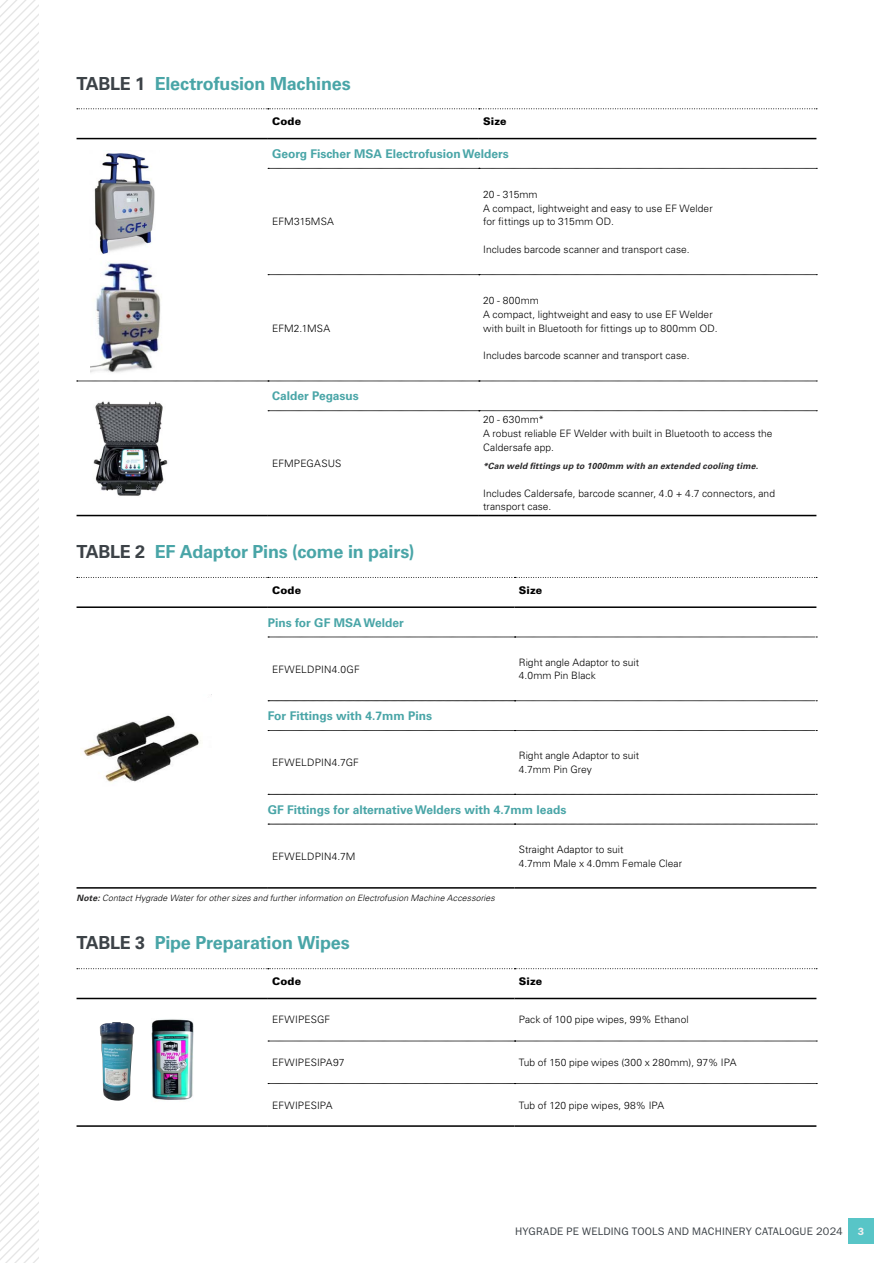
<style>
.page{position:relative;width:893px;height:1263px;background:#fff}
.page>*{position:absolute;margin:0;border:0;box-sizing:border-box;transform-origin:0 0}
.t1{font:700 18px "Univers LT Std";letter-spacing:-.015em;color:#49a5a7}
.t2{font:700 12px "Univers LT Std";color:#49a5a7}
.t3{font:10.95px "ITC Franklin Gothic Std";letter-spacing:.015em;color:#3c4247}
.t4{font:900 10.5px "Univers LT Std";letter-spacing:.01em;color:#000}
.t5{font:600 10.5px "ITC Franklin Gothic Std";color:#efeff0}
.t6{font:300 10.2px/13.6px "Univers LT Std";letter-spacing:.005em;color:#000}
.t7{font:italic 300 8.7px "Univers LT Std";letter-spacing:.01em;color:#000}
.t8{font:italic 700 8.7px "Univers LT Std";letter-spacing:.02em;color:#292829}
.s1{color:#3c4247}
.s2{font-weight:700;color:#292829}
</style>
<div class="page">
<svg style="left:268px;top:168px;width:549px;height:1px"></svg>
<svg style="left:268px;top:410px;width:549px;height:1px"></svg>
<svg style="left:268px;top:274px;width:549px;height:1px"></svg>
<hr style="left:77px;top:515px;width:191px;height:1px;background:#000">
<hr style="left:268px;top:515px;width:211px;height:1px;background:#000">
<hr style="left:479px;top:515px;width:337px;height:1px;background:#000">
<hr style="left:268px;top:138px;width:211px;height:1px;background:#000">
<hr style="left:479px;top:138px;width:337px;height:1px;background:#000">
<svg style="left:77px;top:108px;width:740px;height:1px"></svg>
<hr style="left:77px;top:138px;width:191px;height:1px;background:#000">
<svg style="left:77px;top:381px;width:740px;height:1px"></svg>
<img style="left:94px;top:150px;width:61px;height:104px">
<img style="left:90px;top:262px;width:71px;height:111px">
<img style="left:93px;top:401px;width:75px;height:95px">
<svg style="left:268px;top:637px;width:549px;height:1px"></svg>
<svg style="left:268px;top:730px;width:549px;height:1px"></svg>
<hr style="left:77px;top:887px;width:191px;height:2px;background:#000">
<svg style="left:268px;top:794px;width:549px;height:1px"></svg>
<hr style="left:268px;top:887px;width:246px;height:2px;background:#000">
<svg style="left:268px;top:700px;width:549px;height:1px"></svg>
<svg style="left:268px;top:824px;width:549px;height:1px"></svg>
<hr style="left:514px;top:887px;width:302px;height:2px;background:#000">
<svg style="left:77px;top:577px;width:740px;height:1px"></svg>
<hr style="left:77px;top:606px;width:191px;height:2px;background:#000">
<hr style="left:268px;top:606px;width:246px;height:2px;background:#000">
<hr style="left:514px;top:606px;width:302px;height:2px;background:#000">
<img style="left:81px;top:694px;width:131px;height:88px">
<svg style="left:268px;top:1041px;width:549px;height:1px"></svg>
<hr style="left:77px;top:1125px;width:191px;height:2px;background:#000">
<svg style="left:268px;top:1083px;width:549px;height:1px"></svg>
<hr style="left:77px;top:998px;width:191px;height:1px;background:#000">
<hr style="left:268px;top:1125px;width:246px;height:2px;background:#000">
<hr style="left:514px;top:1125px;width:302px;height:2px;background:#000">
<svg style="left:77px;top:968px;width:740px;height:1px"></svg>
<hr style="left:268px;top:998px;width:246px;height:1px;background:#000">
<hr style="left:514px;top:998px;width:302px;height:1px;background:#000">
<img style="left:151px;top:1019px;width:43px;height:81px">
<img style="left:99px;top:1022px;width:36px;height:79px">
<svg style="left:0;top:1022px;width:38px;height:241px"></svg>
<svg style="left:0;top:0;width:38px;height:1022px"></svg>
<div style="left:848px;top:1218px;width:26px;height:26px;background:#58c5c7"></div>
<h1 class="t1" style="left:77px;top:73px;width:276px"><span class="s1">Table 1</span> Electrofusion Machines</h1>
<p class="t4" style="left:272px;top:115px;width:31px">Code</p>
<p class="t4" style="left:483px;top:115px;width:25px">Size</p>
<p class="t2" style="left:272px;top:147px;width:238px">Georg Fischer MSA Electrofusion Welders</p>
<p class="t6" style="left:272px;top:215px;width:63px">EFM315MSA</p>
<p class="t6" style="left:272px;top:321px;width:59px">EFM2.1MSA</p>
<p class="t2" style="left:272px;top:389px;width:88px">Calder Pegasus</p>
<p class="t6" style="left:272px;top:456px;width:71px">EFMPEGASUS</p>
<p class="t6" style="left:483px;top:187px;width:231px">20 - 315mm<br>A compact, lightweight and easy to use EF Welder for fittings up to 315mm OD.</p>
<p class="t6" style="left:483px;top:242px;width:208px">Includes barcode scanner and transport case.</p>
<p class="t6" style="left:483px;top:294px;width:236px">20 - 800mm<br>A compact, lightweight and easy to use EF Welder with built in Bluetooth for fittings up to 800mm OD.</p>
<p class="t6" style="left:483px;top:348px;width:208px">Includes barcode scanner and transport case.</p>
<p class="t6" style="left:483px;top:413px;width:291px">20 - 630mm*<br>A robust reliable EF Welder with built in Bluetooth to access the<br>Caldersafe app.</p>
<p class="t8" style="left:483px;top:461px;width:277px">*Can weld fittings up to 1000mm with an extended cooling time.</p>
<p class="t6" style="left:483px;top:486px;width:293px">Includes Caldersafe, barcode scanner, 4.0 + 4.7 connectors, and transport case.</p>
<h1 class="t1" style="left:77px;top:541px;width:340px"><span class="s1">Table 2</span> EF Adaptor Pins (come in pairs)</h1>
<p class="t4" style="left:272px;top:583px;width:31px">Code</p>
<p class="t4" style="left:519px;top:583px;width:25px">Size</p>
<p class="t2" style="left:268px;top:615px;width:137px">Pins for GF MSA Welder</p>
<p class="t6" style="left:272px;top:662px;width:89px">EFWELDPIN4.0GF</p>
<p class="t6" style="left:519px;top:655px;width:122px">Right angle Adaptor to suit<br>4.0mm Pin Black</p>
<p class="t2" style="left:268px;top:709px;width:166px">For Fittings with 4.7mm Pins</p>
<p class="t6" style="left:272px;top:756px;width:88px">EFWELDPIN4.7GF</p>
<p class="t6" style="left:519px;top:749px;width:122px">Right angle Adaptor to suit<br>4.7mm Pin Grey</p>
<p class="t2" style="left:268px;top:802px;width:300px">GF Fittings for alternative Welders with 4.7mm leads</p>
<p class="t6" style="left:272px;top:849px;width:85px">EFWELDPIN4.7M</p>
<p class="t6" style="left:519px;top:842px;width:165px">Straight Adaptor to suit<br>4.7mm Male x 4.0mm Female Clear</p>
<p class="t7" style="left:77px;top:893px;width:420px"><span class="s2">Note:</span> Contact Hygrade Water for other sizes and further information on Electrofusion Machine Accessories</p>
<h1 class="t1" style="left:77px;top:932px;width:275px"><span class="s1">Table 3</span> Pipe Preparation Wipes</h1>
<p class="t4" style="left:272px;top:974px;width:31px">Code</p>
<p class="t4" style="left:519px;top:974px;width:25px">Size</p>
<p class="t6" style="left:272px;top:1013px;width:60px">EFWIPESGF</p>
<p class="t6" style="left:519px;top:1013px;width:171px">Pack of 100 pipe wipes, 99% Ethanol</p>
<p class="t6" style="left:272px;top:1055px;width:74px">EFWIPESIPA97</p>
<p class="t6" style="left:519px;top:1055px;width:219px">Tub of 150 pipe wipes (300 x 280mm), 97% IPA</p>
<p class="t6" style="left:272px;top:1098px;width:62px">EFWIPESIPA</p>
<p class="t6" style="left:519px;top:1098px;width:147px">Tub of 120 pipe wipes, 98% IPA</p>
<p class="t3" style="left:515px;top:1225px;width:329px">HYGRADE PE WELDING TOOLS AND MACH INERY CATALOGUE 2024</p>
<p class="t5" style="left:858px;top:1225px;width:8px">3</p>
</div>
